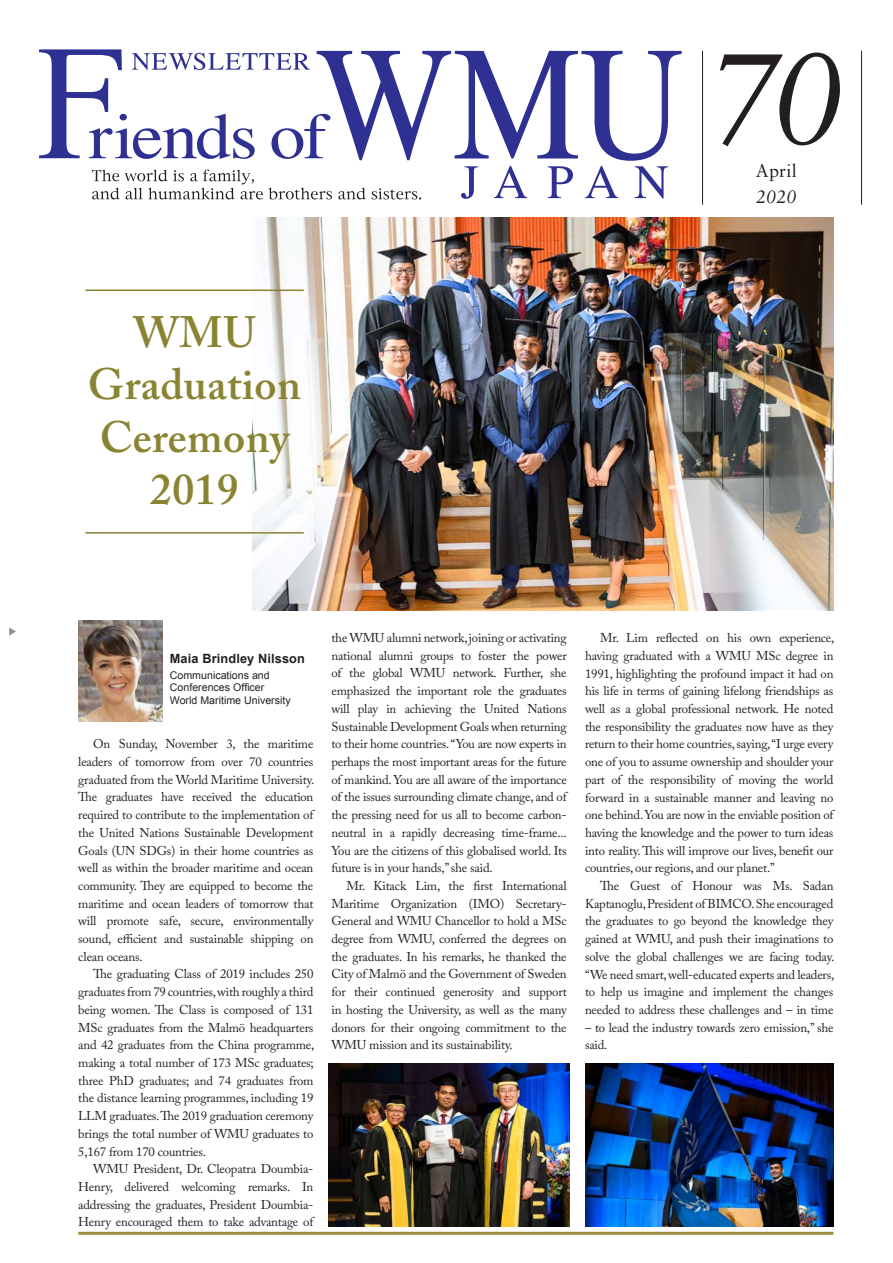
<style>
.page{position:relative;width:893px;height:1263px;background:#fff}
.page>*{position:absolute;margin:0;border:0;box-sizing:border-box;transform-origin:0 0}
.t1{font:italic 129px "Sabon LT Pro";color:#231f20}
.t2{font:600 43.65px/52.3px "Adobe Caslon Pro";letter-spacing:.01em;color:#8a8432;text-align:center}
.t3{font:18px "Sabon LT Pro";letter-spacing:.01em;color:#231f20}
.t4{font:italic 18px "Sabon LT Pro";color:#231f20}
.t5{font:12.75px/17.7px "Adobe Caslon Pro";letter-spacing:-.015em;color:#231f20;text-align:justify}
.t6{font:700 12.75px "Arial";letter-spacing:.01em;color:#231f20}
.t7{font:10.65px/12.8px "Arial";color:#231f20}
</style>
<div class="page">
<hr style="left:78px;top:1232px;width:755px;height:3px;background:#9e8e40">
<svg style="left:39px;top:49px;width:643px;height:151px"></svg>
<hr style="left:702px;top:51px;width:1px;height:154px;background:#231f20">
<hr style="left:861px;top:51px;width:1px;height:154px;background:#231f20">
<img style="left:252px;top:217px;width:582px;height:393px">
<svg style="left:9px;top:627px;width:7px;height:8px"></svg>
<hr style="left:86px;top:290px;width:218px;height:1px;background:#8a8432">
<hr style="left:86px;top:532px;width:218px;height:2px;background:#8a8432">
<img style="left:78px;top:620px;width:84px;height:101px">
<img style="left:585px;top:1063px;width:249px;height:163px">
<img style="left:329px;top:1063px;width:240px;height:163px">
<h2 class="t2" style="left:88px;top:306px;width:215px">WMU<br>Graduation<br>Ceremony<br>2019</h2>
<h1 class="t1" style="left:709px;top:17px;width:136px">70</h1>
<h3 class="t3" style="left:756px;top:160px;width:42px">April</h3>
<h3 class="t4" style="left:756px;top:185px;width:42px">2020</h3>
<p class="t6" style="left:170px;top:650px;width:137px">Maia Brindley Nilsson</p>
<p class="t7" style="left:170px;top:669px;width:122px">Communications and<br>Conferences Officer<br>World Maritime University</p>
<p class="t5" style="left:78px;top:735px;width:238px;text-indent:15px">On Sunday, November 3, the maritime leaders of tomorrow from over 70 countries graduated from the World Maritime University.<br>The graduates have received the education required to contribute to the implementation of the United Nations Sustainable Development Goals (UN SDGs) in their home countries as well as within the broader maritime and ocean community. They are equipped to become the maritime and ocean leaders of tomorrow that will promote safe, secure, environmentally sound, efficient and sustainable shipping on clean oceans.</p>
<p class="t5" style="left:78px;top:965px;width:237px;text-indent:15px">The graduating Class of 2019 includes 250 graduates from 79 countries, with roughly a third being women. The Class is composed of 131<br>MSc graduates from the Malmö headquarters and 42 graduates from the China programme, making a total number of 173 MSc graduates; three PhD graduates; and 74 graduates from the distance learning programmes, including 19<br>LLM graduates. The 2019 graduation ceremony brings the total number of WMU graduates to 5,167 from 170 countries.</p>
<p class="t5" style="left:78px;top:1160px;width:237px;text-indent:15px">WMU President, Dr. Cleopatra Doumbia-Henry, delivered welcoming remarks. In addressing the graduates, President Doumbia-Henry encouraged them to take advantage of</p>
<p class="t5" style="left:331px;top:629px;width:237px">the WMU alumni network, joining or activating national alumni groups to foster the power of the global WMU network. Further, she emphasized the important role the graduates will play in achieving the United Nations Sustainable Development Goals when returning to their home countries. “You are now experts in perhaps the most important areas for the future of mankind. You are all aware of the importance of the issues surrounding climate change, and of the pressing need for us all to become carbon&shy;neutral in a rapidly decreasing time-frame...<br>You are the citizens of this globalised world. Its future is in your hands,” she said.</p>
<p class="t5" style="left:331px;top:877px;width:237px;text-indent:15px">Mr. Kitack Lim, the first International Maritime Organization (IMO) Secretary-General and WMU Chancellor to hold a MSc degree from WMU, conferred the degrees on the graduates. In his remarks, he thanked the City of Malmö and the Government of Sweden for their continued generosity and support in hosting the University, as well as the many donors for their ongoing commitment to the WMU mission and its sustainability.</p>
<p class="t5" style="left:585px;top:629px;width:251px;text-indent:15px">Mr. Lim reflected on his own experience, having graduated with a WMU MSc degree in 1991, highlighting the profound impact it had on his life in terms of gaining lifelong friendships as well as a global professional network. He noted the responsibility the graduates now have as they return to their home countries, saying, “I urge every one of you to assume ownership and shoulder your part of the responsibility of moving the world forward in a sustainable manner and leaving no one behind. You are now in the enviable position of having the knowledge and the power to turn ideas into reality. This will improve our lives, benefit our countries, our regions, and our planet.”</p>
<p class="t5" style="left:585px;top:877px;width:251px;text-indent:15px">The Guest of Honour was Ms. Sadan Kaptanoglu, President of BIMCO. She encouraged the graduates to go beyond the knowledge they gained at WMU, and push their imaginations to solve the global challenges we are facing today. “We need smart, well-educated experts and leaders, to help us imagine and implement the changes needed to address these challenges and – in time</p>
<p class="t5" style="left:585px;top:1018px;width:250px">– to lead the industry towards zero emission,” she said.</p>
</div>
